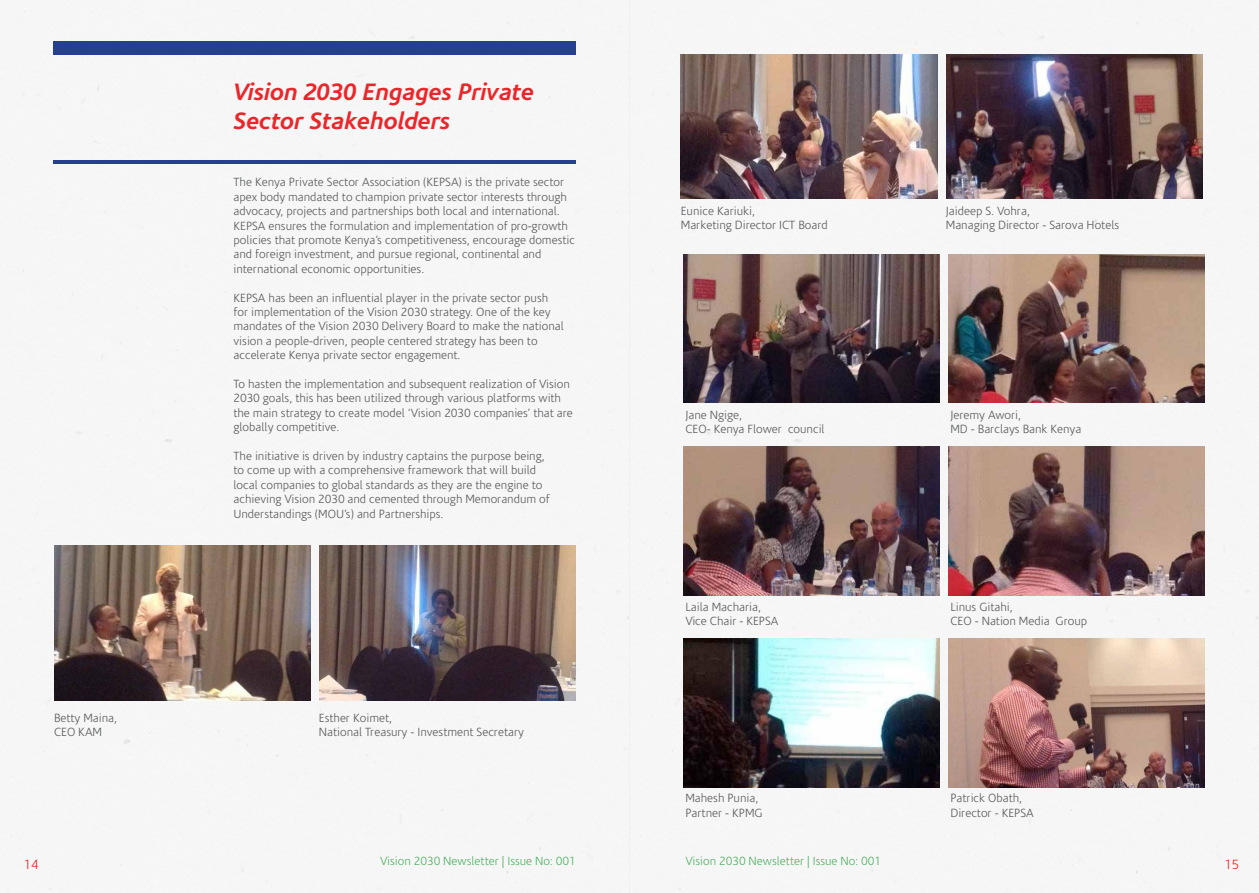
<style>
.page{position:relative;width:1259px;height:893px;background:#fff}
.page>*{position:absolute;margin:0;border:0;box-sizing:border-box;transform-origin:0 0}
.t1{font:italic 700 24px/28.8px "Corisande";color:#eb262a}
.t2{font:300 13.5px "Corisande";color:#eb262a}
.t3{font:300 12px/14.4px "Corisande";color:#58595b}
.t4{font:300 12px "Corisande";color:#4faf64}
</style>
<div class="page">
<div style="left:0;top:0;width:1258px;height:893px;background:#f6f6f6"></div>
<div style="left:53px;top:41px;width:522px;height:13px;background:#25408f"></div>
<hr style="left:53px;top:160px;width:522px;height:4px;background:#25408f">
<img style="left:54px;top:545px;width:256px;height:156px">
<img style="left:681px;top:54px;width:256px;height:145px">
<img style="left:683px;top:254px;width:256px;height:149px">
<img style="left:683px;top:446px;width:256px;height:149px">
<img style="left:683px;top:639px;width:256px;height:149px">
<img style="left:319px;top:545px;width:256px;height:156px">
<img style="left:946px;top:54px;width:256px;height:145px">
<img style="left:949px;top:254px;width:256px;height:149px">
<img style="left:949px;top:446px;width:256px;height:149px">
<img style="left:949px;top:639px;width:256px;height:149px">
<p class="t3" style="left:54px;top:711px;width:65px">Betty Maina,<br>CEO KAM</p>
<h1 class="t1" style="left:233px;top:78px;width:302px">Vision 2030 Engages Private<br>Sector Stakeholders</h1>
<p class="t3" style="left:233px;top:175px;width:343px">The Kenya Private Sector Association (KEPSA) is the private sector apex body mandated to champion private sector interests through advocacy, projects and partnerships both local and international.<br>KEPSA ensures the formulation and implementation of pro-growth policies that promote Kenya’s competitiveness, encourage domestic and foreign investment, and pursue regional, continental and international economic opportunities.</p>
<p class="t3" style="left:233px;top:291px;width:332px">KEPSA has been an influential player in the private sector push for implementation of the Vision 2030 strategy. One of the key mandates of the Vision 2030 Delivery Board to make the national vision a people-driven, people centered strategy has been to accelerate Kenya private sector engagement.</p>
<p class="t3" style="left:233px;top:377px;width:341px">To hasten the implementation and subsequent realization of Vision 2030 goals, this has been utilized through various platforms with the main strategy to create model ‘Vision 2030 companies’ that are globally competitive.</p>
<p class="t3" style="left:233px;top:449px;width:318px">The initiative is driven by industry captains the purpose being, to come up with a comprehensive framework that will build local companies to global standards as they are the engine to achieving Vision 2030 and cemented through Memorandum of Understandings (MOU’s) and Partnerships.</p>
<p class="t3" style="left:319px;top:711px;width:206px">Esther Koimet,<br>National Treasury - Investment Secretary</p>
<p class="t3" style="left:681px;top:204px;width:148px">Eunice Kariuki,<br>Marketing Director ICT Board</p>
<p class="t3" style="left:685px;top:408px;width:141px">Jane Ngige,<br>CEO- Kenya Flower council</p>
<p class="t3" style="left:685px;top:600px;width:95px">Laila Macharia,<br>Vice Chair - KEPSA</p>
<p class="t3" style="left:685px;top:791px;width:79px">Mahesh Punia,<br>Partner - KPMG</p>
<p class="t3" style="left:946px;top:204px;width:175px">Jaideep S. Vohra,<br>Managing Director - Sarova Hotels</p>
<p class="t3" style="left:950px;top:408px;width:132px">Jeremy Awori,<br>MD - Barclays Bank Kenya</p>
<p class="t3" style="left:950px;top:600px;width:138px">Linus Gitahi,<br>CEO - Nation Media Group</p>
<p class="t3" style="left:950px;top:791px;width:85px">Patrick Obath,<br>Director - KEPSA</p>
<p class="t2" style="left:24px;top:857px;width:16px">14</p>
<p class="t4" style="left:380px;top:855px;width:197px">Vision 2030 Newsletter | Issue No: 001</p>
<p class="t4" style="left:685px;top:855px;width:197px">Vision 2030 Newsletter | Issue No: 001</p>
<p class="t2" style="left:1224px;top:857px;width:16px">15</p>
</div>
